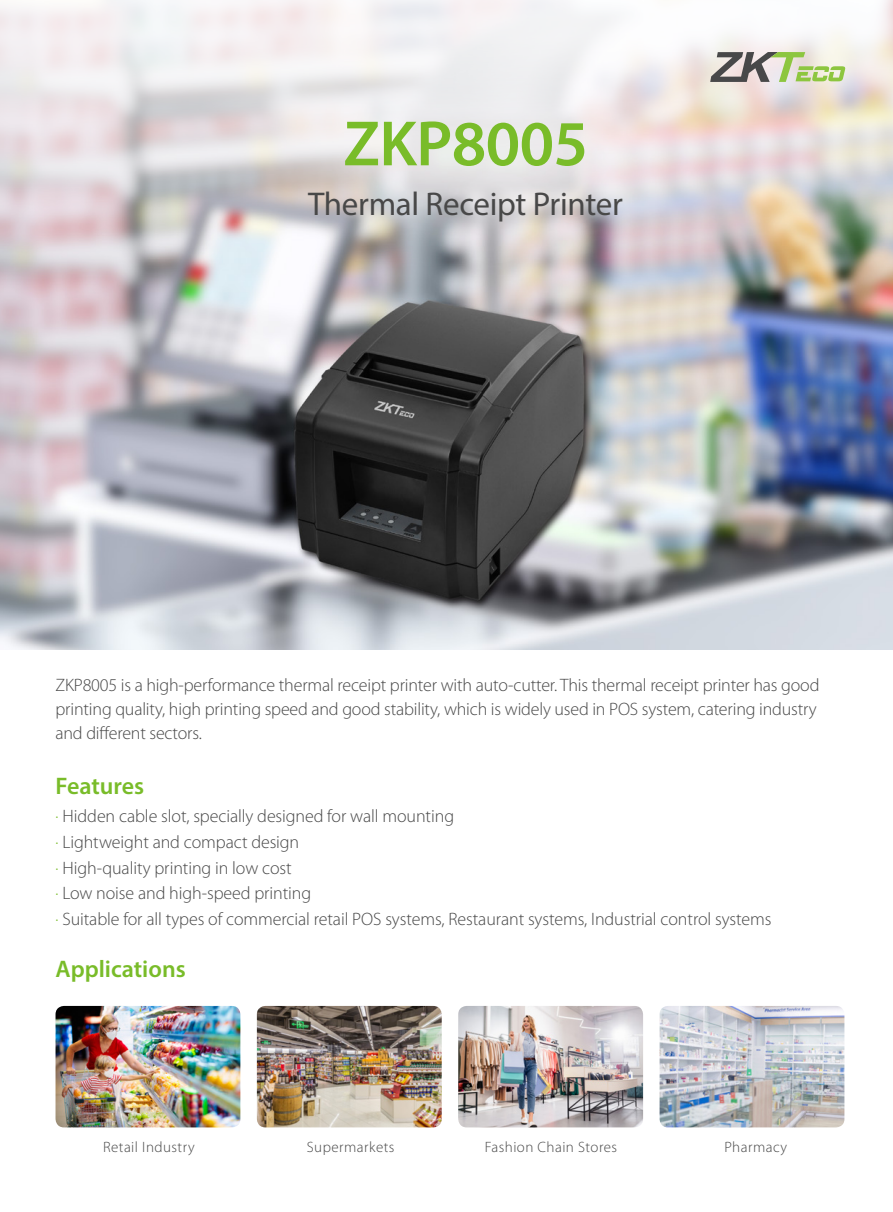
<style>
.page{position:relative;width:893px;height:1212px;background:#fff}
.page>*{position:absolute;margin:0;border:0;box-sizing:border-box;transform-origin:0 0}
.t1{font:600 64.5px "Myriad Pro";letter-spacing:-.01em;color:#79bc29}
.t2{font:33px "Myriad Pro";letter-spacing:-.01em;color:#484848}
.t3{font:600 24px "Myriad Pro";color:#79bc29}
.t4{font:300 18px/25.5px "Myriad Pro";letter-spacing:-.005em;color:#484848}
.t5{font:300 15px "Myriad Pro";letter-spacing:.03em;color:#484848}
.s1{color:#79bc29}
</style>
<div class="page">
<img style="left:0;top:298px;width:893px;height:351px">
<img style="left:56px;top:1006px;width:184px;height:121px">
<img style="left:458px;top:1006px;width:185px;height:121px">
<img style="left:257px;top:1006px;width:185px;height:121px">
<img style="left:660px;top:1006px;width:184px;height:121px">
<svg style="left:0;top:0;width:893px;height:298px"></svg>
<svg style="left:710px;top:52px;width:135px;height:30px;background:#b4bb9e"></svg>
<h1 class="t1" style="left:343px;top:103px;width:246px">ZKP8005</h1>
<h2 class="t2" style="left:308px;top:183px;width:316px">Thermal Receipt Printer</h2>
<p class="t4" style="left:56px;top:673px;width:765px;line-height:24px">ZKP8005 is a high-performance thermal receipt printer with auto-cutter. This thermal receipt printer has good printing quality, high printing speed and good stability, which is widely used in POS system, catering industry and different sectors.</p>
<h3 class="t3" style="left:56px;top:771px;width:90px">Features</h3>
<p class="t4" style="left:56px;top:804px;width:717px"><span class="s1">·</span> Hidden cable slot, specially designed for wall mounting<br><span class="s1">·</span> Lightweight and compact design<br><span class="s1">·</span> High-quality printing in low cost<br><span class="s1">·</span> Low noise and high-speed printing<br><span class="s1">·</span> Suitable for all types of commercial retail POS systems, Restaurant systems, Industrial control systems</p>
<h3 class="t3" style="left:56px;top:954px;width:132px">Applications</h3>
<p class="t5" style="left:103px;top:1139px;width:93px">Retail Industry</p>
<p class="t5" style="left:307px;top:1139px;width:89px">Supermarkets</p>
<p class="t5" style="left:485px;top:1139px;width:134px">Fashion Chain Stores</p>
<p class="t5" style="left:724px;top:1139px;width:64px">Pharmacy</p>
</div>
